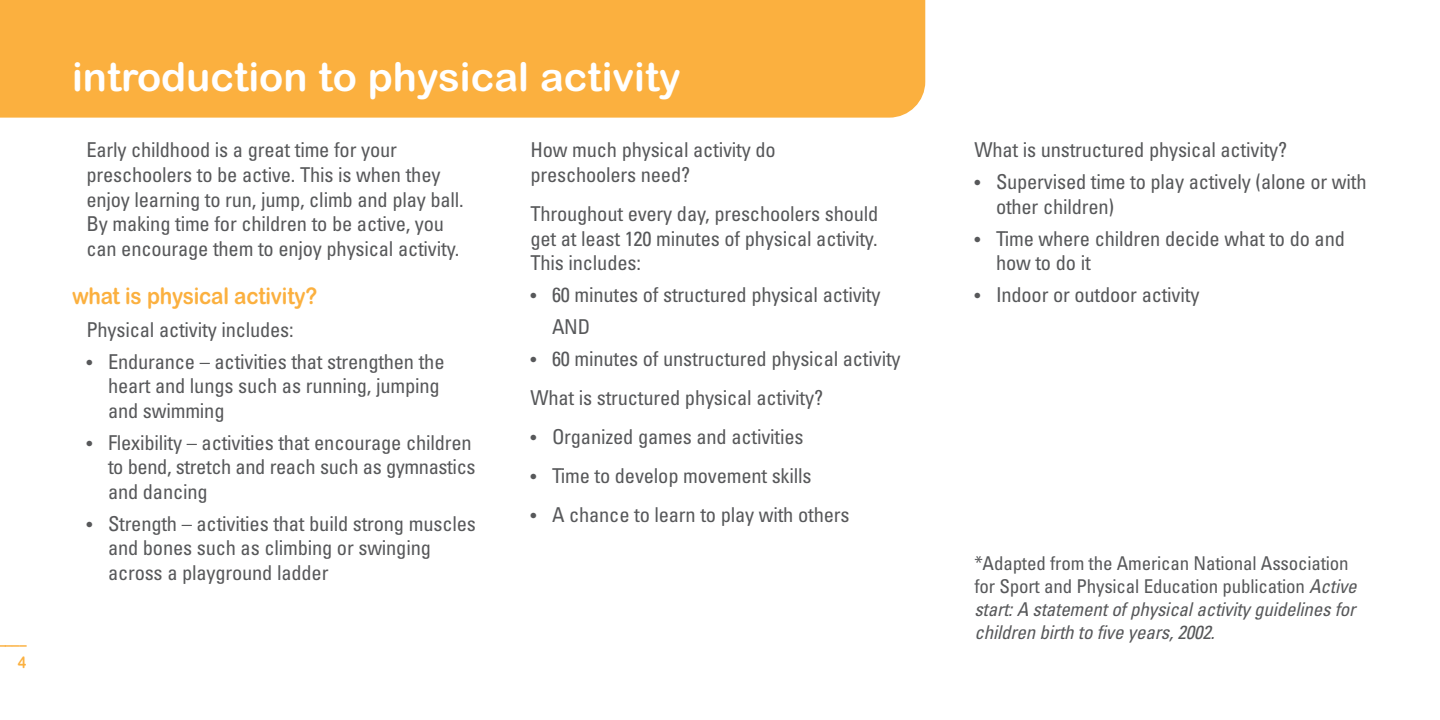
<style>
.page{position:relative;width:1440px;height:720px;background:#fff}
.page>*{position:absolute;margin:0;border:0;box-sizing:border-box;transform-origin:0 0}
.t1{font:40px "Arial Rounded MT Bold";color:#fff}
.t2{font:23px "Arial Rounded MT Bold";letter-spacing:-.01em;color:#fbb03f;scale:.9 1}
.t3{font:condensed 20.4px/24.6px "Univers";letter-spacing:-.01em;color:#57585a}
.t4{font:italic condensed 19px/22.8px "Univers";letter-spacing:-.01em;color:#57585a}
.t5{font:16px/18.4px "Arial Rounded MT Bold";color:#fbb03f;text-align:right;scale:.9 1}
.s1{font-size:18px}
.s2{font-style:normal}
</style>
<div class="page">
<div style="left:0;top:0;width:925px;height:118px;background:#fbb03f"></div>
<p class="t5" style="left:-2px;top:635px;width:33px">––––<br>4</p>
<h1 class="t1" style="left:72px;top:54px;width:610px">introduction to physical activity</h1>
<p class="t3" style="left:86px;top:140px;width:379px">Early childhood is a great time for your preschoolers to be active. This is when they enjoy learning to run, jump, climb and play ball.<br>By making time for children to be active, you can encourage them to enjoy physical activity.</p>
<p class="t2" style="left:72px;top:283px;width:274px">what is physical activity?</p>
<p class="t3" style="left:86px;top:319px;width:209px">Physical activity includes:</p>
<p class="t3" style="left:108px;top:351px;width:338px;text-indent:-22px"><span class="s1">•</span> Endurance – activities that strengthen the heart and lungs such as running, jumping and swimming</p>
<p class="t3" style="left:108px;top:432px;width:369px;text-indent:-22px"><span class="s1">•</span> Flexibility – activities that encourage children to bend, stretch and reach such as gymnastics and dancing</p>
<p class="t3" style="left:108px;top:513px;width:369px;text-indent:-22px"><span class="s1">•</span> Strength – activities that build strong muscles and bones such as climbing or swinging across a playground ladder</p>
<p class="t3" style="left:530px;top:140px;width:247px">How much physical activity do preschoolers need?</p>
<p class="t3" style="left:530px;top:203px;width:350px;text-align:justify">Throughout every day, preschoolers should get at least 120 minutes of physical activity.<br>This includes:</p>
<p class="t3" style="left:552px;top:281px;width:330px;line-height:31.8px;text-indent:-22px"><span class="s1">•</span> 60 minutes of structured physical activity<br>AND</p>
<p class="t3" style="left:530px;top:341px;width:372px;line-height:39px"><span class="s1">•</span> 60 minutes of unstructured physical activity<br>What is structured physical activity?</p>
<p class="t3" style="left:530px;top:426px;width:275px"><span class="s1">•</span> Organized games and activities</p>
<p class="t3" style="left:530px;top:465px;width:283px"><span class="s1">•</span> Time to develop movement skills</p>
<p class="t3" style="left:530px;top:504px;width:321px"><span class="s1">•</span> A chance to learn to play with others</p>
<p class="t3" style="left:974px;top:140px;width:314px">What is unstructured physical activity?</p>
<p class="t3" style="left:996px;top:171px;width:372px;text-indent:-22px"><span class="s1">•</span> Supervised time to play actively (alone or with other children)</p>
<p class="t3" style="left:996px;top:228px;width:350px;text-indent:-22px"><span class="s1">•</span> Time where children decide what to do and how to do it</p>
<p class="t3" style="left:974px;top:284px;width:227px"><span class="s1">•</span> Indoor or outdoor activity</p>
<p class="t4" style="left:974px;top:554px;width:384px"><span class="s2">*Adapted from the American National Association for Sport and Physical Education publication</span> Active start: A statement of physical activity guidelines for children birth to five years, 2002.</p>
</div>
